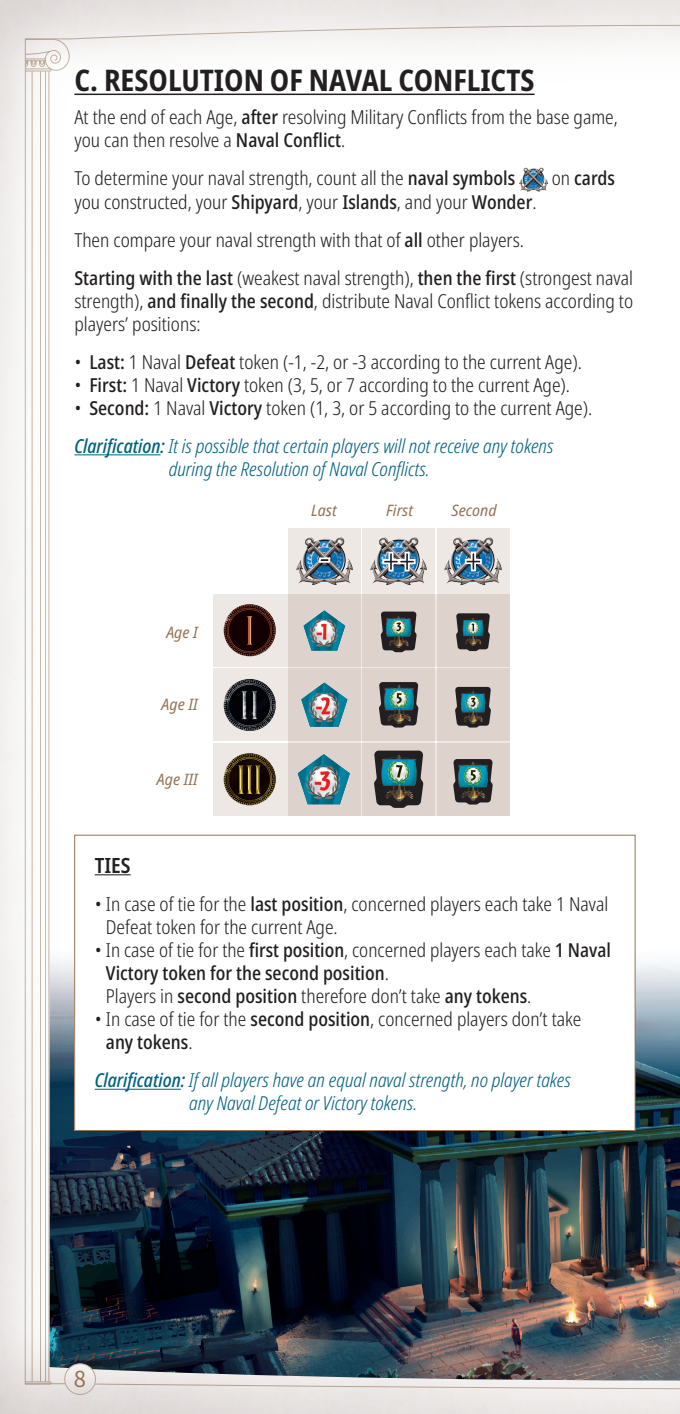
<style>
.page{position:relative;width:680px;height:1414px;background:#fff}
.page>*{position:absolute;margin:0;border:0;box-sizing:border-box;transform-origin:0 0}
.t1{font:700 condensed 29.75px "Noto Sans";color:#231f20}
.PAGE{font:22.05px "Noto Sans CJ Kjp";color:#937354}
.NOTES___RETRAIT{font:600 condensed 21px "Noto Sans";color:#231f20}
.PARAGRAPH___RETRAIT{font:300 condensed 19.25px/23.1px "Noto Sans";color:#231f20}
.NOTES___RETRAIT-2{font:italic 300 condensed 19.25px/23.1px "Noto Sans";color:#006080}
.PARAGRAPH___RETRAIT-2{font:500 condensed 19.25px/23.1px "Noto Sans";color:#231f20}
.LEGENDES{font:italic semi-condensed 15.75px "Noto Sans";color:#937354}
.LEGENDES_DROITE{font:italic semi-condensed 15.75px "Noto Sans";color:#937354}
.s1{font-weight:500}
.s2{font-weight:300}
</style>
<div class="page">
<img style="left:0;top:0;width:680px;height:1414px">
<img style="left:50px;top:945px;width:630px;height:435px">
<img style="left:65px;top:1364px;width:30px;height:30px">
<div style="left:64px;top:1363px;width:32px;height:32px;border:1px solid #baa694;border-radius:50%"></div>
<hr style="left:74px;top:94px;width:460px;height:1px;background:#231f20">
<hr style="left:74px;top:454px;width:86px;height:1px;background:#006080">
<img style="left:519px;top:167px;width:28px;height:26px">
<div style="left:75px;top:835px;width:560px;height:295px;background:#fff"></div>
<hr style="left:95px;top:874px;width:36px;height:1px;background:#231f20">
<hr style="left:95px;top:1089px;width:86px;height:1px;background:#006080">
<div style="left:74px;top:835px;width:561px;height:296px;border:1px solid #937354"></div>
<div style="left:288px;top:528px;width:72px;height:287px;background:#ede8e4"></div>
<div style="left:362px;top:528px;width:73px;height:287px;background:#ede8e4"></div>
<div style="left:437px;top:528px;width:72px;height:287px;background:#ede8e4"></div>
<svg style="left:213px;top:668px;width:296px;height:73px;background:#e0d7d1"></svg>
<div style="left:213px;top:594px;width:296px;height:72px;background:linear-gradient(to right,#e9e3de,#d9cdc6)"></div>
<svg style="left:213px;top:743px;width:296px;height:72px;background:#e1d8d2"></svg>
<img style="left:303px;top:610px;width:42px;height:41px">
<img style="left:301px;top:682px;width:46px;height:45px">
<img style="left:298px;top:754px;width:52px;height:50px">
<svg style="left:456px;top:613px;width:34px;height:38px"></svg>
<img style="left:462px;top:617px;width:22px;height:28px">
<svg style="left:455px;top:687px;width:36px;height:40px"></svg>
<img style="left:460px;top:690px;width:26px;height:33px">
<svg style="left:453px;top:759px;width:40px;height:45px"></svg>
<img style="left:457px;top:762px;width:31px;height:39px">
<svg style="left:380px;top:611px;width:36px;height:41px"></svg>
<img style="left:386px;top:615px;width:25px;height:33px">
<svg style="left:379px;top:682px;width:39px;height:45px"></svg>
<img style="left:383px;top:685px;width:31px;height:39px">
<svg style="left:374px;top:750px;width:49px;height:58px"></svg>
<img style="left:380px;top:754px;width:37px;height:47px">
<img style="left:224px;top:604px;width:52px;height:52px;border-radius:26px">
<img style="left:224px;top:679px;width:52px;height:52px;border-radius:26px">
<img style="left:224px;top:753px;width:52px;height:52px;border-radius:26px">
<img style="left:296px;top:537px;width:57px;height:48px">
<img style="left:370px;top:537px;width:57px;height:48px">
<img style="left:444px;top:537px;width:57px;height:48px">
<svg style="left:317px;top:556px;width:14px;height:8px"></svg>
<svg style="left:381px;top:551px;width:35px;height:21px"></svg>
<svg style="left:464px;top:551px;width:18px;height:21px"></svg>
<h2 class="t1" style="left:74px;top:59px;width:461px">C. RESOLUTION OF NAVAL CONFLICTS</h2>
<p class="PARAGRAPH___RETRAIT" style="left:74px;top:106px;width:545px">At the end of each Age, <span class="s1">after</span> resolving Military Conflicts from the base game, you can then resolve a <span class="s1">Naval Conflict</span>.</p>
<p class="PARAGRAPH___RETRAIT" style="left:74px;top:167px;width:442px">To determine your naval strength, count all the <span class="s1">naval symbols</span></p>
<p class="PARAGRAPH___RETRAIT-2" style="left:551px;top:167px;width:65px"><span class="s2">on</span> cards</p>
<p class="PARAGRAPH___RETRAIT" style="left:74px;top:190px;width:463px">you constructed, your <span class="s1">Shipyard</span>, your <span class="s1">Islands</span>, and your <span class="s1">Wonder</span>.</p>
<p class="PARAGRAPH___RETRAIT" style="left:74px;top:228px;width:451px">Then compare your naval strength with that of <span class="s1">all</span> other players.</p>
<p class="PARAGRAPH___RETRAIT" style="left:74px;top:266px;width:560px;text-align:justify"><span class="s1">Starting with the last</span> (weakest naval strength), <span class="s1">then the first</span> (strongest naval strength), <span class="s1">and finally the second</span>, distribute Naval Conflict tokens according to players’ positions:</p>
<p class="PARAGRAPH___RETRAIT" style="left:74px;top:351px;width:509px">• <span class="s1">Last:</span> 1 Naval <span class="s1">Defeat</span> token (-1, -2, or -3 according to the current Age).</p>
<p class="PARAGRAPH___RETRAIT" style="left:74px;top:374px;width:497px">• <span class="s1">First:</span> 1 Naval <span class="s1">Victory</span> token (3, 5, or 7 according to the current Age).</p>
<p class="PARAGRAPH___RETRAIT" style="left:74px;top:397px;width:519px">• <span class="s1">Second:</span> 1 Naval <span class="s1">Victory</span> token (1, 3, or 5 according to the current Age).</p>
<p class="NOTES___RETRAIT-2" style="left:169px;top:435px;width:386px;text-indent:-94px"><span class="s1">Clarification:</span> It is possible that certain players will not receive any tokens during the Resolution of Naval Conflicts.</p>
<p class="LEGENDES_DROITE" style="left:166px;top:621px;width:33px">Age I</p>
<p class="LEGENDES" style="left:162px;top:693px;width:38px">Age II</p>
<p class="LEGENDES" style="left:157px;top:768px;width:43px">Age III</p>
<p class="LEGENDES" style="left:311px;top:499px;width:27px">Last</p>
<p class="LEGENDES" style="left:386px;top:499px;width:28px">First</p>
<p class="LEGENDES" style="left:451px;top:499px;width:47px">Second</p>
<p class="NOTES___RETRAIT" style="left:95px;top:850px;width:37px">TIES</p>
<p class="PARAGRAPH___RETRAIT" style="left:106px;top:893px;width:504px;text-indent:-11px">• In case of tie for the <span class="s1">last position</span>, concerned players each take 1 Naval<br>Defeat token for the current Age.</p>
<p class="PARAGRAPH___RETRAIT-2" style="left:106px;top:939px;width:506px;text-indent:-11px"><span class="s2">• In case of tie for the</span> first position<span class="s2">, concerned players each take</span> 1 Naval<br>Victory token for the second position<span class="s2">.<br>Players in</span> second position <span class="s2">therefore don’t take</span> any tokens<span class="s2">.</span></p>
<p class="PARAGRAPH___RETRAIT" style="left:106px;top:1008px;width:477px;text-indent:-11px">• In case of tie for the <span class="s1">second position</span>, concerned players don’t take <span class="s1">any tokens</span>.</p>
<p class="NOTES___RETRAIT-2" style="left:189px;top:1069px;width:383px;text-indent:-94px"><span class="s1">Clarification:</span> If all players have an equal naval strength, no player takes any Naval Defeat or Victory tokens.</p>
<p class="PAGE" style="left:74px;top:1367px;width:14px">8</p>
</div>
